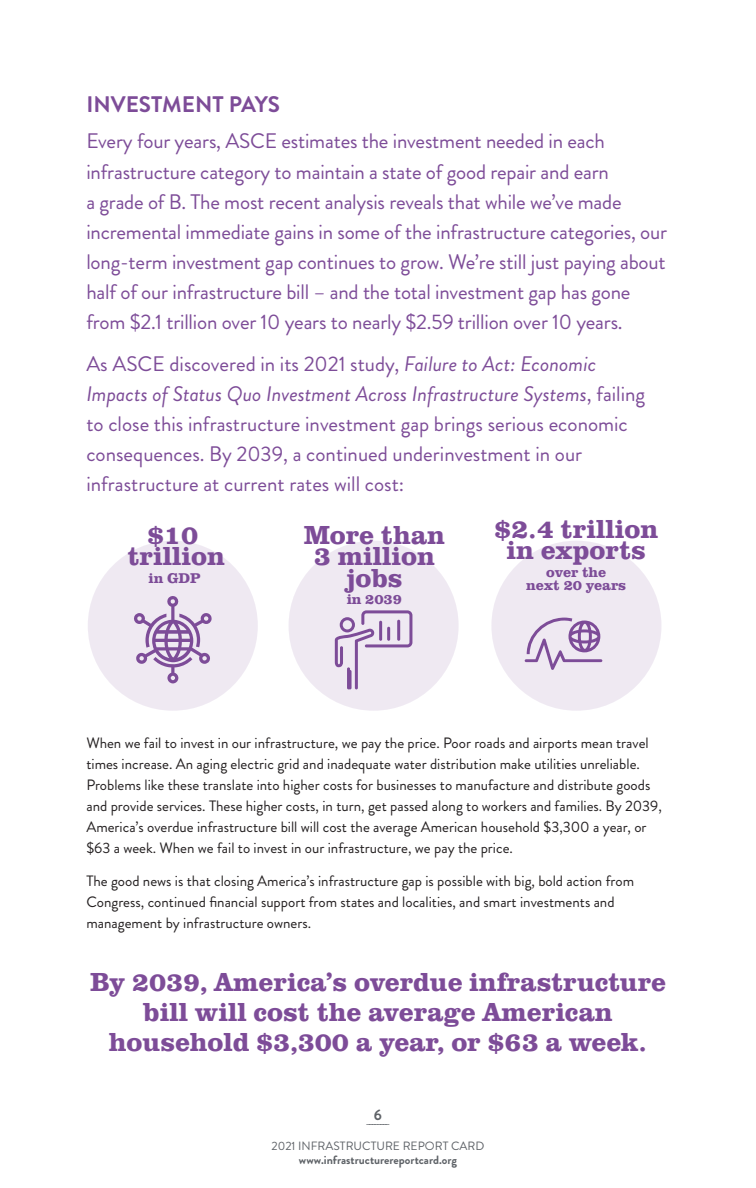
<style>
.page{position:relative;width:756px;height:1188px;background:#fff}
.page>*{position:absolute;margin:0;border:0;box-sizing:border-box;transform-origin:0 0}
.t1{font:700 27px/21.5px "Clarendon URW";color:#7d4c98;text-align:center}
.t2{font:700 22.5px "Brandon Grotesque";color:#7d4c98}
.t3{font:21px/30px "Brandon Grotesque";letter-spacing:-.01em;color:#7d4c98}
.t4{font:15px/21px "Brandon Grotesque";color:#231f20}
.t5{font:700 14.7px/13.5px "Clarendon URW";color:#7d4c98;text-align:center}
.t6{font:12px/25.5px "Brandon Grotesque";color:#5e6267;text-align:center}
.t7{font:700 12px "Brandon Grotesque";color:#5e6267}
.s1{font-style:italic}
</style>
<div class="page">
<div style="left:88px;top:541px;width:170px;height:170px;background:#efe9f2;border-radius:50%"></div>
<div style="left:289px;top:541px;width:170px;height:170px;background:#efe9f2;border-radius:50%"></div>
<div style="left:491px;top:541px;width:170px;height:170px;background:#efe9f2;border-radius:50%"></div>
<svg style="left:525px;top:618px;width:77px;height:52px"></svg>
<svg style="left:335px;top:610px;width:77px;height:79px"></svg>
<hr style="left:379px;top:621px;width:3px;height:20px;background:#7d4c98;border-radius:2px">
<hr style="left:387px;top:627px;width:3px;height:14px;background:#7d4c98;border-radius:2px">
<hr style="left:397px;top:620px;width:3px;height:21px;background:#7d4c98;border-radius:2px">
<hr style="left:347px;top:667px;width:3px;height:22px;background:#7d4c98;border-radius:2px">
<svg style="left:134px;top:596px;width:78px;height:87px"></svg>
<h2 class="t2" style="left:86px;top:89px;width:195px">INVESTMENT PAYS</h2>
<p class="t3" style="left:86px;top:127px;width:582px">Every four years, ASCE estimates the investment needed in each infrastructure category to maintain a state of good repair and earn<br>a grade of B. The most recent analysis reveals that while we’ve made incremental immediate gains in some of the infrastructure categories, our long-term investment gap continues to grow. We’re still just paying about half of our infrastructure bill – and the total investment gap has gone from $2.1 trillion over 10 years to nearly $2.59 trillion over 10 years.</p>
<p class="t3" style="left:86px;top:349px;width:560px">As ASCE discovered in its 2021 study, <span class="s1">Failure to Act: Economic Impacts of Status Quo Investment Across Infrastructure Systems</span>, failing to close this infrastructure investment gap brings serious economic consequences. By 2039, a continued underinvestment in our infrastructure at current rates will cost:</p>
<h1 class="t1" style="left:127px;top:525px;width:99px">$10 trillion</h1>
<p class="t5" style="left:149px;top:571px;width:54px">in GDP</p>
<h1 class="t1" style="left:304px;top:525px;width:143px">More than<br>3 million jobs</h1>
<p class="t5" style="left:347px;top:592px;width:57px">in 2039</p>
<h1 class="t1" style="left:494px;top:519px;width:165px">$2.4 trillion in exports</h1>
<p class="t5" style="left:526px;top:565px;width:102px">over the<br>next 20 years</p>
<p class="t4" style="left:86px;top:733px;width:577px">When we fail to invest in our infrastructure, we pay the price. Poor roads and airports mean travel times increase. An aging electric grid and inadequate water distribution make utilities unreliable.<br>Problems like these translate into higher costs for businesses to manufacture and distribute goods and provide services. These higher costs, in turn, get passed along to workers and families. By 2039, America’s overdue infrastructure bill will cost the average American household $3,300 a year, or $63 a week. When we fail to invest in our infrastructure, we pay the price.</p>
<p class="t4" style="left:86px;top:871px;width:549px">The good news is that closing America’s infrastructure gap is possible with big, bold action from<br>Congress, continued financial support from states and localities, and smart investments and management by infrastructure owners.</p>
<h1 class="t1" style="left:90px;top:968px;width:577px;line-height:30px">By 2039, America’s overdue infrastructure bill will cost the average American household $3,300 a year, or $63 a week.</h1>
<p class="t6" style="left:272px;top:1108px;width:214px"><sup>6</sup>________<br>2021 INFRASTRUCTURE REPORT CARD</p>
<p class="t7" style="left:299px;top:1152px;width:160px">www.infrastructurereportcard.org</p>
</div>
